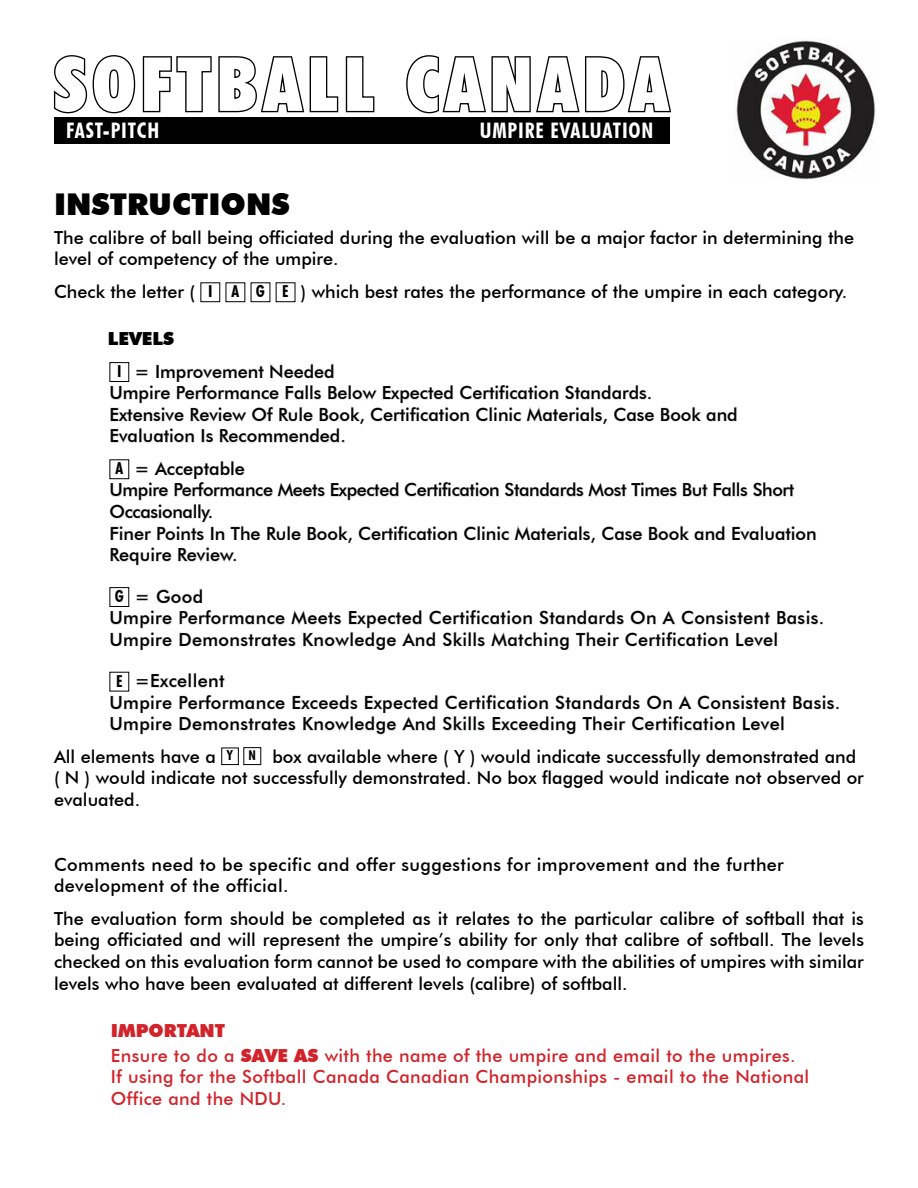
<style>
.page{position:relative;width:918px;height:1188px;background:#fff}
.page>*{position:absolute;margin:0;border:0;box-sizing:border-box;transform-origin:0 0}
.t1{font:900 condensed 74.85px "Futura BT";letter-spacing:.08em;color:#fff}
.t2{font:900 30px "Futura BT";color:#000}
.t3{font:700 condensed 21.45px "Futura BT";letter-spacing:.04em;color:#fff}
.t4{font:500 18px/21.6px "Futura BT";color:#000}
.t5{font:500 18px/21.6px "Futura BT";letter-spacing:.02em;color:#000}
.t6{font:500 18px/24.6px "Futura BT";letter-spacing:.02em;color:#d2232a}
.s1{font-weight:700;font-stretch:condensed;font-size:16.5px}
.s2{font-weight:900}
.s3{font-weight:700;font-stretch:condensed;font-size:13.8px}
</style>
<div class="page">
<div style="left:110px;top:362px;width:19px;height:20px;border:1px solid #000"></div>
<svg style="left:661px;top:407px;width:76px;height:15px"></svg>
<svg style="left:110px;top:363px;width:545px;height:81px"></svg>
<svg style="left:110px;top:460px;width:706px;height:106px"></svg>
<div style="left:110px;top:587px;width:19px;height:20px;border:1px solid #000"></div>
<svg style="left:110px;top:588px;width:713px;height:62px"></svg>
<svg style="left:137px;top:673px;width:88px;height:15px"></svg>
<svg style="left:793px;top:695px;width:46px;height:15px"></svg>
<svg style="left:110px;top:695px;width:62px;height:40px"></svg>
<svg style="left:179px;top:694px;width:607px;height:41px"></svg>
<div style="left:781px;top:717px;width:3px;height:14px;border:1px solid #dcddde"></div>
<div style="left:221px;top:748px;width:18px;height:17px;border:1px solid #000"></div>
<div style="left:243px;top:747px;width:18px;height:18px;border:1px solid #000"></div>
<div style="left:54px;top:117px;width:616px;height:27px;background:#000"></div>
<svg style="left:53px;top:55px;width:322px;height:59px"></svg>
<svg style="left:406px;top:55px;width:266px;height:59px"></svg>
<img style="left:734px;top:38px;width:141px;height:142px">
<h1 class="t1" style="left:54px;top:39px;width:616px">SOFTBALL CANADA</h1>
<p class="t3" style="left:66px;top:117px;width:95px">FAST-PITCH</p>
<p class="t3" style="left:480px;top:117px;width:175px">UMPIRE EVALUATION</p>
<h2 class="t2" style="left:54px;top:186px;width:237px">INSTRUCTIONS</h2>
<p class="t4" style="left:54px;top:226px;width:802px">The calibre of ball being officiated during the evaluation will be a major factor in determining the level of competency of the umpire.</p>
<p class="t4" style="left:54px;top:280px;width:795px">Check the letter ( <span class="s1">I A G E</span> ) which best rates the performance of the umpire in each category.</p>
<p class="t4" style="left:117px;top:322px;width:219px;line-height:32.4px;text-indent:-9px"><span class="s2">LEVELS<br></span><span class="s1">I</span> = Improvement Needed</p>
<p class="t4" style="left:110px;top:382px;width:630px">Umpire Performance Falls Below Expected Certification Standards.<br>Extensive Review Of Rule Book, Certification Clinic Materials, Case Book and<br>Evaluation Is Recommended.</p>
<p class="t4" style="left:110px;top:457px;width:709px;text-indent:6px"><span class="s1">A</span> = Acceptable<br>Umpire Performance Meets Expected Certification Standards Most Times But Falls Short Occasionally.<br>Finer Points In The Rule Book, Certification Clinic Materials, Case Book and Evaluation Require Review.</p>
<p class="t5" style="left:110px;top:585px;width:716px"><span class="s1">G</span> = Good<br>Umpire Performance Meets Expected Certification Standards On A Consistent Basis.<br>Umpire Demonstrates Knowledge And Skills Matching Their Certification Level</p>
<p class="t5" style="left:110px;top:670px;width:732px;text-indent:7px"><span class="s1">E</span> =Excellent<br>Umpire Performance Exceeds Expected Certification Standards On A Consistent Basis.<br>Umpire Demonstrates Knowledge And Skills Exceeding Their Certification Level</p>
<p class="t4" style="left:54px;top:745px;width:811px">All elements have a <span class="s3">Y</span> <sup>N</sup> box available where ( Y ) would indicate successfully demonstrated and ( N ) would indicate not successfully demonstrated. No box flagged would indicate not observed or evaluated.</p>
<p class="t5" style="left:54px;top:853px;width:731px">Comments need to be specific and offer suggestions for improvement and the further development of the official.</p>
<p class="t4" style="left:54px;top:907px;width:812px;text-align:justify">The evaluation form should be completed as it relates to the particular calibre of softball that is being officiated and will represent the umpire’s ability for only that calibre of softball. The levels checked on this evaluation form cannot be used to compare with the abilities of umpires with similar levels who have been evaluated at different levels (calibre) of softball.</p>
<p class="t6" style="left:111px;top:1018px;width:686px"><span class="s2">IMPORTANT<br></span>Ensure to do a <span class="s2">SAVE AS</span> with the name of the umpire and email to the umpires.</p>
<p class="t6" style="left:111px;top:1066px;width:700px;line-height:21.6px">If using for the Softball Canada Canadian Championships - email to the National<br>Office and the NDU.</p>
</div>
